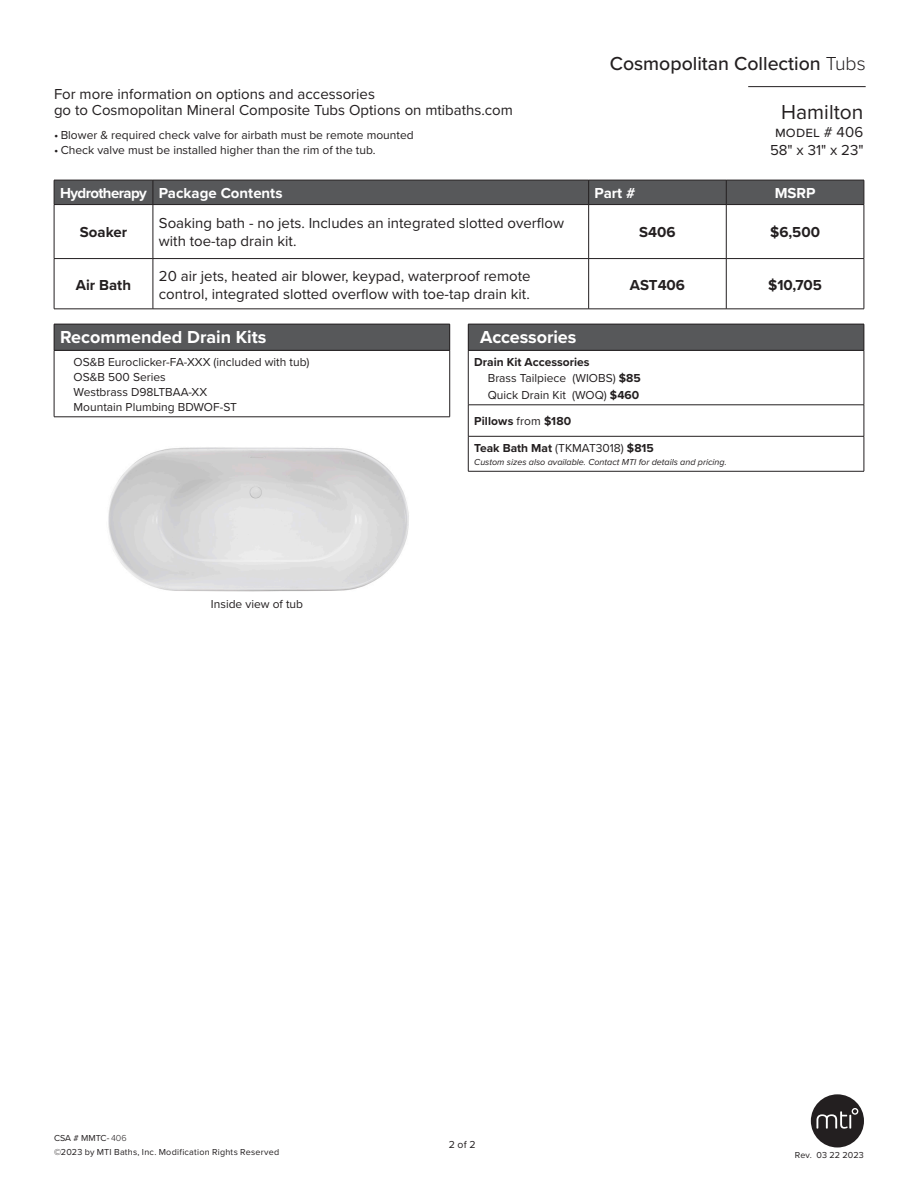
<style>
.page{position:relative;width:918px;height:1188px;background:#fff}
.page>*{position:absolute;margin:0;border:0;box-sizing:border-box;transform-origin:0 0}
.t1{font:21px "Proxima Nova";color:#231f20}
.t2{font:500 19.5px "Proxima Nova";color:#231f20}
.t3{font:700 18px "Proxima Nova";color:#fff}
.t4{font:15px/18px "Proxima Nova";color:#231f20}
.t5{font:700 15px "Proxima Nova";color:#231f20}
.t6{font:700 15px "Proxima Nova";color:#fff}
.t7{font:700 15px "Proxima Nova";letter-spacing:-.04em;color:#fff}
.t8{font:12px/15px "Proxima Nova";color:#231f20}
.t9{font:700 12px "Proxima Nova";color:#231f20}
.t10{font:10.5px "Proxima Nova";color:#231f20}
.t11{font:9px "Proxima Nova";letter-spacing:.025em;color:#231f20}
.t12{font:italic 9px "Proxima Nova";color:#231f20}
.s1{font-weight:300}
.s2{font-weight:700}
.s3{font-weight:400}
</style>
<div class="page">
<hr style="left:748px;top:86px;width:118px;height:1px;background:#231f20">
<div style="left:811px;top:1094px;width:53px;height:54px;background:#231f20;border-radius:50%"></div>
<svg style="left:816px;top:1108px;width:42px;height:21px"></svg>
<div style="left:468px;top:324px;width:396px;height:26px;background:#57585a"></div>
<hr style="left:468px;top:350px;width:396px;height:1px;background:#231f20">
<hr style="left:468px;top:350px;width:1px;height:55px;background:#231f20">
<hr style="left:864px;top:350px;width:1px;height:55px;background:#231f20">
<hr style="left:468px;top:405px;width:396px;height:1px;background:#231f20">
<svg style="left:864px;top:324px;width:1px;height:26px"></svg>
<hr style="left:468px;top:324px;width:396px;height:1px;background:#231f20">
<svg style="left:468px;top:325px;width:1px;height:25px"></svg>
<hr style="left:468px;top:405px;width:1px;height:31px;background:#231f20">
<hr style="left:864px;top:405px;width:1px;height:31px;background:#231f20">
<hr style="left:468px;top:436px;width:396px;height:1px;background:#231f20">
<hr style="left:468px;top:436px;width:1px;height:35px;background:#231f20">
<hr style="left:864px;top:436px;width:1px;height:35px;background:#231f20">
<hr style="left:468px;top:471px;width:396px;height:1px;background:#231f20">
<div style="left:54px;top:324px;width:396px;height:26px;background:#57585a"></div>
<svg style="left:449px;top:325px;width:1px;height:25px"></svg>
<hr style="left:54px;top:324px;width:396px;height:1px;background:#231f20">
<svg style="left:54px;top:324px;width:1px;height:26px"></svg>
<hr style="left:54px;top:350px;width:396px;height:1px;background:#231f20">
<hr style="left:54px;top:350px;width:1px;height:67px;background:#231f20">
<hr style="left:449px;top:350px;width:1px;height:67px;background:#231f20">
<hr style="left:54px;top:417px;width:396px;height:1px;background:#231f20">
<div style="left:54px;top:180px;width:811px;height:25px;background:#57585a"></div>
<hr style="left:54px;top:204px;width:99px;height:1px;background:#231f20">
<hr style="left:54px;top:205px;width:1px;height:53px;background:#231f20">
<hr style="left:153px;top:204px;width:436px;height:1px;background:#231f20">
<hr style="left:153px;top:205px;width:1px;height:53px;background:#231f20">
<hr style="left:589px;top:204px;width:137px;height:1px;background:#231f20">
<hr style="left:588px;top:205px;width:1px;height:53px;background:#231f20">
<hr style="left:726px;top:204px;width:138px;height:1px;background:#231f20">
<hr style="left:726px;top:205px;width:1px;height:53px;background:#231f20">
<hr style="left:864px;top:205px;width:1px;height:53px;background:#231f20">
<hr style="left:54px;top:258px;width:99px;height:1px;background:#231f20">
<hr style="left:54px;top:259px;width:1px;height:50px;background:#231f20">
<hr style="left:153px;top:258px;width:436px;height:1px;background:#231f20">
<hr style="left:153px;top:259px;width:1px;height:50px;background:#231f20">
<hr style="left:589px;top:258px;width:137px;height:1px;background:#231f20">
<hr style="left:588px;top:259px;width:1px;height:50px;background:#231f20">
<hr style="left:726px;top:258px;width:138px;height:1px;background:#231f20">
<hr style="left:726px;top:259px;width:1px;height:50px;background:#231f20">
<hr style="left:864px;top:259px;width:1px;height:50px;background:#231f20">
<hr style="left:54px;top:309px;width:99px;height:1px;background:#231f20">
<hr style="left:153px;top:309px;width:436px;height:1px;background:#231f20">
<hr style="left:589px;top:309px;width:137px;height:1px;background:#231f20">
<hr style="left:726px;top:309px;width:138px;height:1px;background:#231f20">
<img style="left:108px;top:447px;width:301px;height:145px">
<p class="t4" style="left:54px;top:85px;width:460px;line-height:16.5px">For more information on options and accessories<br>go to Cosmopolitan Mineral Composite Tubs Options on mtibaths.com</p>
<p class="t8" style="left:54px;top:127px;width:361px">• Blower &amp; required check valve for airbath must be remote mounted</p>
<p class="t8" style="left:54px;top:142px;width:323px">• Check valve must be installed higher than the rim of the tub.</p>
<h2 class="t2" style="left:610px;top:49px;width:257px">Cosmopolitan Collection <span class="s1">Tubs</span></h2>
<p class="t1" style="left:781px;top:96px;width:84px">Hamilton</p>
<p class="t4" style="left:775px;top:122px;width:90px">model # 406</p>
<p class="t4" style="left:770px;top:140px;width:95px">58" x 31" x 23"</p>
<p class="t7" style="left:60px;top:182px;width:88px">Hydrotherapy</p>
<p class="t6" style="left:159px;top:182px;width:125px">Package Contents</p>
<p class="t6" style="left:595px;top:182px;width:42px">Part #</p>
<p class="t6" style="left:775px;top:182px;width:42px">MSRP</p>
<p class="t5" style="left:80px;top:221px;width:49px">Soaker</p>
<p class="t4" style="left:159px;top:214px;width:407px">Soaking bath - no jets. Includes an integrated slotted overflow with toe-tap drain kit.</p>
<p class="t5" style="left:639px;top:221px;width:38px">S406</p>
<p class="t5" style="left:770px;top:221px;width:51px">$6,500</p>
<p class="t5" style="left:76px;top:273px;width:57px">Air Bath</p>
<p class="t4" style="left:159px;top:266px;width:373px">20 air jets, heated air blower, keypad, waterproof remote control, integrated slotted overflow with toe-tap drain kit.</p>
<p class="t5" style="left:630px;top:273px;width:57px">AST406</p>
<p class="t5" style="left:768px;top:273px;width:55px">$10,705</p>
<p class="t3" style="left:60px;top:323px;width:208px">Recommended Drain Kits</p>
<p class="t8" style="left:74px;top:354px;width:237px">OS&amp;B Euroclicker-FA-XXX (included with tub)<br>OS&amp;B 500 Series<br>Westbrass D98LTBAA-XX<br>Mountain Plumbing BDWOF-ST</p>
<p class="t8" style="left:211px;top:596px;width:94px">Inside view of tub</p>
<p class="t3" style="left:480px;top:323px;width:98px">Accessories</p>
<p class="t8" style="left:488px;top:353px;width:154px;line-height:16.5px;text-indent:-14px"><span class="s2">Drain Kit Accessories<br></span>Brass Tailpiece (WIOBS) <span class="s2">$85<br></span>Quick Drain Kit (WOQ) <span class="s2">$460</span></p>
<p class="t9" style="left:474px;top:412px;width:99px">Pillows <span class="s3">from</span> $180</p>
<p class="t9" style="left:474px;top:439px;width:181px">Teak Bath Mat <span class="s3">(TKMAT3018)</span> $815</p>
<p class="t12" style="left:474px;top:456px;width:254px">Custom sizes also available. Contact MTI for details and pricing.</p>
<p class="t11" style="left:54px;top:1131px;width:74px">CSA # MMTC- <span class="s1">406</span></p>
<p class="t11" style="left:54px;top:1145px;width:227px">©2023 by MTI Baths, Inc. Modification Rights Reserved</p>
<p class="t10" style="left:449px;top:1137px;width:28px">2 of 2</p>
<p class="t11" style="left:795px;top:1148px;width:71px">Rev. 03 22 2023</p>
</div>
